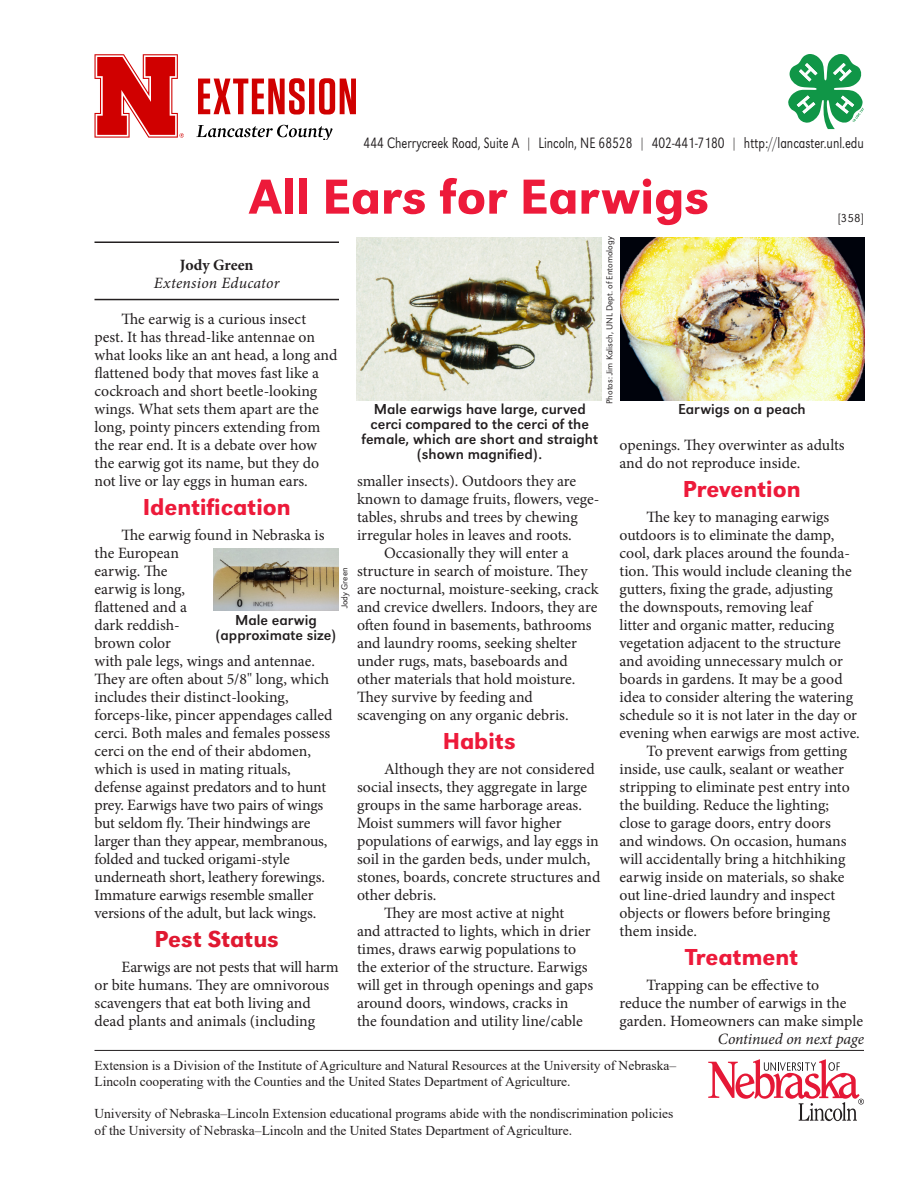
<style>
.page{position:relative;width:918px;height:1188px;background:#fff}
.page>*{position:absolute;margin:0;border:0;box-sizing:border-box;transform-origin:0 0}
.Headline_--_UNL_Tool{font:500 51px "URW Grotesk";color:#ed1a3a}
.Subhead_--_UNL_Toolb{font:500 24px "URW Grotesk";color:#ed1a3a}
.Subhead_--_UNL_Toolb-2{font:500 24px "URW Grotesk";color:#e01931}
.Body_text_--_UNL_Too{font:15.75px/18px "Minion Pro";letter-spacing:-.005em;color:#231f20}
.Body_text_--_UNL_Too-2{font:italic 15.75px "Minion Pro";letter-spacing:-.005em;color:#231f20}
.Byline_Title{font:italic 15.75px "Minion Pro";letter-spacing:.015em;color:#231f20}
.Byline_Name{font:700 15.75px "Minion Pro";letter-spacing:-.005em;color:#231f20}
.t1{font:300 15.6px "URW Grotesk";color:#231f20;scale:.8 1}
.Photo_caption{font:15px/15px "URW Grotesk";color:#231f20;text-align:center}
.t2{font:13.5px/16.2px "Times New Roman";color:#231f20}
.grid_text_smaller{font:300 12px "URW Grotesk";color:#231f20}
.Photo_credit{font:300 9px "URW Grotesk";color:#231f20}
</style>
<div class="page">
<svg style="left:788px;top:54px;width:76px;height:75px"></svg>
<svg style="left:198px;top:78px;width:158px;height:37px"></svg>
<svg style="left:196px;top:125px;width:137px;height:14px"></svg>
<svg style="left:95px;top:54px;width:89px;height:84px"></svg>
<hr style="left:94px;top:242px;width:245px;height:1px;background:#231f20">
<hr style="left:94px;top:299px;width:245px;height:1px;background:#231f20">
<img style="left:214px;top:549px;width:124px;height:62px">
<img style="left:356px;top:237px;width:246px;height:163px">
<img style="left:620px;top:238px;width:244px;height:162px">
<hr style="left:94px;top:1050px;width:770px;height:1px;background:#231f20">
<svg style="left:708px;top:1059px;width:156px;height:62px"></svg>
<p class="t1" style="left:364px;top:134px;width:627px">444 Cherrycreek Road, Suite A | Lincoln, NE 68528 | 402-441-7180 | http://lancaster.unl.edu</p>
<p class="Headline_--_UNL_Tool" style="left:249px;top:167px;width:461px">All Ears for Earwigs</p>
<p class="grid_text_smaller" style="left:838px;top:211px;width:28px">[358]</p>
<p class="Photo_credit" style="left:605px;top:404px;width:169px;rotate:-90deg">Photos: Jim Kalisch, UNL Dept. of Entomology</p>
<p class="Byline_Name" style="left:180px;top:254px;width:75px">Jody Green</p>
<p class="Byline_Title" style="left:154px;top:272px;width:127px">Extension Educator</p>
<p class="Body_text_--_UNL_Too" style="left:94px;top:310px;width:244px;text-indent:27px">The earwig is a curious insect pest. It has thread-like antennae on what looks like an ant head, a long and flattened body that moves fast like a cockroach and short beetle-looking wings. What sets them apart are the long, pointy pincers extending from the rear end. It is a debate over how the earwig got its name, but they do not live or lay eggs in human ears.</p>
<p class="Subhead_--_UNL_Toolb" style="left:143px;top:493px;width:150px">Identification</p>
<p class="Body_text_--_UNL_Too" style="left:94px;top:526px;width:239px;text-indent:27px">The earwig found in Nebraska is the European<br>earwig. The<br>earwig is long,<br>flattened and a<br>dark reddish-<br>brown color<br>with pale legs, wings and antennae.<br>They are often about 5/8" long, which includes their distinct-looking, forceps-like, pincer appendages called cerci. Both males and females possess cerci on the end of their abdomen, which is used in mating rituals, defense against predators and to hunt prey. Earwigs have two pairs of wings but seldom fly. Their hindwings are larger than they appear, membranous, folded and tucked origami-style underneath short, leathery forewings.<br>Immature earwigs resemble smaller versions of the adult, but lack wings.</p>
<p class="Subhead_--_UNL_Toolb-2" style="left:155px;top:925px;width:126px">Pest Status</p>
<p class="Body_text_--_UNL_Too" style="left:94px;top:958px;width:246px;text-indent:27px">Earwigs are not pests that will harm or bite humans. They are omnivorous scavengers that eat both living and dead plants and animals (including</p>
<p class="Photo_caption" style="left:361px;top:401px;width:238px">Male earwigs have large, curved cerci compared to the cerci of the female, which are short and straight (shown magnified).</p>
<p class="Photo_caption" style="left:678px;top:402px;width:129px">Earwigs on a peach</p>
<p class="Body_text_--_UNL_Too" style="left:620px;top:436px;width:227px">openings. They overwinter as adults and do not reproduce inside.</p>
<p class="Subhead_--_UNL_Toolb" style="left:683px;top:475px;width:119px">Prevention</p>
<p class="Body_text_--_UNL_Too" style="left:620px;top:508px;width:242px;text-indent:27px">The key to managing earwigs outdoors is to eliminate the damp, cool, dark places around the founda&shy;tion. This would include cleaning the gutters, fixing the grade, adjusting<br>the downspouts, removing leaf<br>litter and organic matter, reducing vegetation adjacent to the structure and avoiding unnecessary mulch or boards in gardens. It may be a good idea to consider altering the watering schedule so it is not later in the day or evening when earwigs are most active.</p>
<p class="Body_text_--_UNL_Too" style="left:620px;top:742px;width:232px;text-indent:27px">To prevent earwigs from getting inside, use caulk, sealant or weather stripping to eliminate pest entry into the building. Reduce the lighting; close to garage doors, entry doors and windows. On occasion, humans will accidentally bring a hitchhiking earwig inside on materials, so shake out line-dried laundry and inspect objects or flowers before bringing them inside.</p>
<p class="Subhead_--_UNL_Toolb" style="left:685px;top:943px;width:114px">Treatment</p>
<p class="Body_text_--_UNL_Too" style="left:620px;top:976px;width:245px;text-indent:27px">Trapping can be effective to reduce the number of earwigs in the garden. Homeowners can make simple</p>
<p class="Body_text_--_UNL_Too" style="left:357px;top:472px;width:244px">smaller insects). Outdoors they are known to damage fruits, flowers, vege&shy;tables, shrubs and trees by chewing irregular holes in leaves and roots.</p>
<p class="Body_text_--_UNL_Too" style="left:357px;top:544px;width:243px;text-indent:27px">Occasionally they will enter a structure in search of moisture. They are nocturnal, moisture-seeking, crack and crevice dwellers. Indoors, they are often found in basements, bathrooms and laundry rooms, seeking shelter under rugs, mats, baseboards and other materials that hold moisture.<br>They survive by feeding and scavenging on any organic debris.</p>
<p class="Subhead_--_UNL_Toolb" style="left:443px;top:727px;width:75px">Habits</p>
<p class="Body_text_--_UNL_Too" style="left:357px;top:760px;width:245px;text-indent:27px">Although they are not considered social insects, they aggregate in large groups in the same harborage areas.<br>Moist summers will favor higher populations of earwigs, and lay eggs in soil in the garden beds, under mulch, stones, boards, concrete structures and other debris.</p>
<p class="Body_text_--_UNL_Too" style="left:357px;top:904px;width:238px;text-indent:27px">They are most active at night<br>and attracted to lights, which in drier times, draws earwig populations to the exterior of the structure. Earwigs will get in through openings and gaps around doors, windows, cracks in<br>the foundation and utility line/cable</p>
<p class="Photo_credit" style="left:339px;top:608px;width:43px;rotate:-90deg">Jody Green</p>
<p class="Photo_caption" style="left:216px;top:612px;width:122px">Male earwig (approximate size)</p>
<p class="t2" style="left:94px;top:1057px;width:583px">Extension is a Division of the Institute of Agriculture and Natural Resources at the University of Nebraska–<br>Lincoln cooperating with the Counties and the United States Department of Agriculture.</p>
<p class="t2" style="left:94px;top:1105px;width:580px">University of Nebraska–Lincoln Extension educational programs abide with the nondiscrimination policies</p>
<p class="t2" style="left:94px;top:1121px;width:479px">of the University of Nebraska–Lincoln and the United States Department of Agriculture.</p>
<p class="Body_text_--_UNL_Too-2" style="left:718px;top:1028px;width:148px">Continued on next page</p>
</div>
